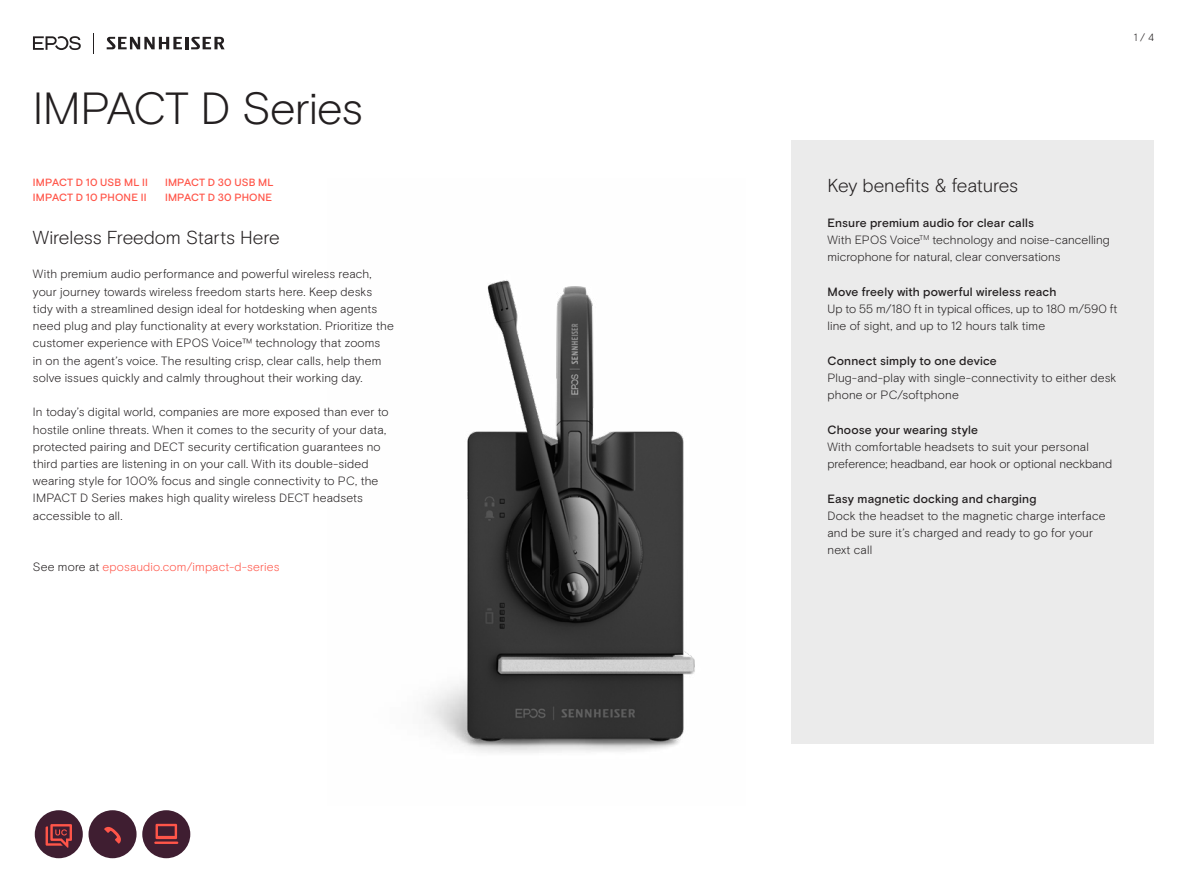
<style>
.page{position:relative;width:1187px;height:893px;background:#fff}
.page>*{position:absolute;margin:0;border:0;box-sizing:border-box;transform-origin:0 0}
.t1{font:300 45px "EPOS Basis";letter-spacing:-.025em;color:#231f20}
.t2{font:300 18.75px "EPOS Basis";letter-spacing:-.01em;color:#231f20}
.t3{font:300 12px/17.2px "EPOS Basis";letter-spacing:.01em;color:#231f20}
.t4{font:500 12px "EPOS Basis";letter-spacing:.015em;color:#231f20}
.t5{font:300 12px "EPOS Basis";letter-spacing:.01em;color:#ff5549}
.t6{font:500 10.5px/15px "EPOS Basis";letter-spacing:.015em;color:#ff5549}
.t7{font:300 10.5px "EPOS Basis";color:#231f20}
.s1{color:#231f20}
.s2{font-weight:500}
</style>
<div class="page">
<img style="left:424px;top:280px;width:271px;height:473px">
<svg style="left:93px;top:33px;width:1px;height:20px"></svg>
<svg style="left:107px;top:37px;width:118px;height:12px"></svg>
<svg style="left:33px;top:36px;width:48px;height:14px"></svg>
<div style="left:791px;top:140px;width:362px;height:604px;background:#ebebeb"></div>
<div style="left:35px;top:810px;width:48px;height:48px;background:#3f1e31;border-radius:50%"></div>
<svg style="left:46px;top:824px;width:26px;height:24px"></svg>
<div style="left:142px;top:810px;width:48px;height:48px;background:#3f1e31;border-radius:50%"></div>
<svg style="left:155px;top:824px;width:22px;height:15px"></svg>
<hr style="left:154px;top:841px;width:24px;height:3px;background:#ff5549">
<div style="left:88px;top:810px;width:48px;height:48px;background:#3f1e31;border-radius:50%"></div>
<svg style="left:104px;top:826px;width:17px;height:18px"></svg>
<h1 class="t1" style="left:33px;top:82px;width:331px">IMPACT D Series</h1>
<p class="t6" style="left:33px;top:175px;width:116px">IMPACT D 10 USB ML II<br>IMPACT D 10 PHONE II</p>
<p class="t6" style="left:165px;top:175px;width:110px">IMPACT D 30 USB ML<br>IMPACT D 30 PHONE</p>
<h2 class="t2" style="left:33px;top:226px;width:248px">Wireless Freedom Starts Here</h2>
<p class="t3" style="left:33px;top:266px;width:362px">With premium audio performance and powerful wireless reach, your journey towards wireless freedom starts here. Keep desks tidy with a streamlined design ideal for hotdesking when agents need plug and play functionality at every workstation. Prioritize the customer experience with EPOS Voice™ technology that zooms<br>in on the agent’s voice. The resulting crisp, clear calls, help them solve issues quickly and calmly throughout their working day.</p>
<p class="t3" style="left:33px;top:404px;width:357px">In today’s digital world, companies are more exposed than ever to hostile online threats. When it comes to the security of your data, protected pairing and DECT security certification guarantees no third parties are listening in on your call. With its double-sided wearing style for 100% focus and single connectivity to PC, the IMPACT D Series makes high quality wireless DECT headsets accessible to all.</p>
<p class="t5" style="left:33px;top:560px;width:248px"><span class="s1">See more at</span> eposaudio.com/impact-d-series</p>
<p class="t7" style="left:1133px;top:31px;width:22px">1 / 4</p>
<h2 class="t2" style="left:827px;top:174px;width:192px">Key benefits &amp; features</h2>
<p class="t3" style="left:827px;top:214px;width:284px"><span class="s2">Ensure premium audio for clear calls<br></span>With EPOS Voice<sup>TM</sup> technology and noise-cancelling microphone for natural, clear conversations</p>
<p class="t4" style="left:827px;top:284px;width:230px">Move freely with powerful wireless reach</p>
<p class="t3" style="left:827px;top:300px;width:291px">Up to 55 m/180 ft in typical offices, up to 180 m/590 ft line of sight, and up to 12 hours talk time</p>
<p class="t4" style="left:827px;top:353px;width:171px">Connect simply to one device</p>
<p class="t3" style="left:827px;top:369px;width:290px">Plug-and-play with single-connectivity to either desk phone or PC/softphone</p>
<p class="t4" style="left:827px;top:422px;width:152px">Choose your wearing style</p>
<p class="t3" style="left:827px;top:438px;width:286px">With comfortable headsets to suit your personal preference; headband, ear hook or optional neckband</p>
<p class="t4" style="left:827px;top:491px;width:210px">Easy magnetic docking and charging</p>
<p class="t3" style="left:827px;top:507px;width:279px">Dock the headset to the magnetic charge interface and be sure it’s charged and ready to go for your next call</p>
</div>
